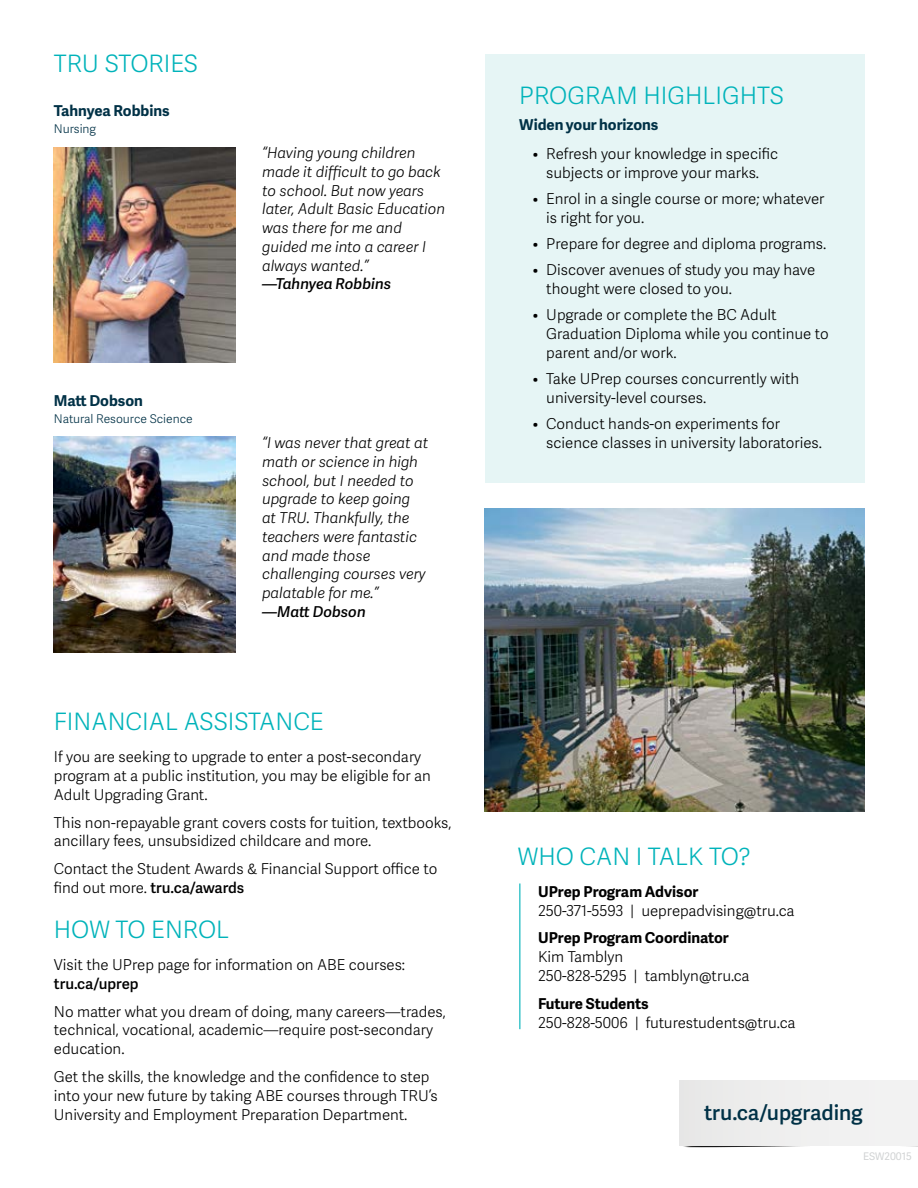
<style>
.page{position:relative;width:918px;height:1188px;background:#fff}
.page>*{position:absolute;margin:0;border:0;box-sizing:border-box;transform-origin:0 0}
.t1{font:300 24px "Adelle Sans";color:#00b3ba}
.t2{font:600 21px "Adelle Sans";color:#003146}
.t3{font:300 15px/18.8px "Adelle Sans";color:#000}
.t4{font:italic 300 15px/18.8px "Adelle Sans";color:#000}
.t5{font:700 15px "Adelle Sans";color:#000}
.t6{font:700 15px "Adelle Sans";color:#003146}
.t7{font:italic 600 15px "Adelle Sans";color:#000}
.t8{font:600 15px "Adelle Sans";color:#000}
.t9{font:300 12px "Adelle Sans";color:#003146}
.t10{font:10.5px "Adelle Sans";color:#d1d3d4}
.s1{font-weight:600}
</style>
<div class="page">
<div style="left:485px;top:54px;width:379px;height:429px;background:#e6f5f5"></div>
<hr style="left:519px;top:884px;width:1px;height:145px;background:#00b3ba">
<img style="left:485px;top:509px;width:379px;height:302px">
<svg style="left:679px;top:1145px;width:239px;height:3px"></svg>
<div style="left:679px;top:1080px;width:239px;height:65px;background:#efefef"></div>
<img style="left:54px;top:147px;width:181px;height:216px">
<img style="left:54px;top:437px;width:181px;height:216px">
<h1 class="t1" style="left:54px;top:47px;width:146px">TRU STORIES</h1>
<p class="t6" style="left:54px;top:100px;width:117px">Tahnyea Robbins</p>
<p class="t9" style="left:54px;top:120px;width:44px">Nursing</p>
<p class="t6" style="left:54px;top:390px;width:91px">Matt Dobson</p>
<p class="t9" style="left:54px;top:410px;width:140px">Natural Resource Science</p>
<p class="t4" style="left:262px;top:143px;width:185px">“Having young children made it difficult to go back to school. But now years later, Adult Basic Education was there for me and guided me into a career I always wanted.”</p>
<p class="t7" style="left:262px;top:273px;width:130px">—Tahnyea Robbins</p>
<p class="t4" style="left:262px;top:433px;width:168px">“I was never that great at math or science in high school, but I needed to upgrade to keep going<br>at TRU. Thankfully, the teachers were fantastic and made those challenging courses very palatable for me.”</p>
<p class="t7" style="left:262px;top:601px;width:105px">—Matt Dobson</p>
<h1 class="t1" style="left:54px;top:704px;width:271px">FINANCIAL ASSISTANCE</h1>
<p class="t3" style="left:54px;top:747px;width:378px">If you are seeking to upgrade to enter a post-secondary program at a public institution, you may be eligible for an<br>Adult Upgrading Grant.</p>
<p class="t3" style="left:54px;top:812px;width:399px">This non-repayable grant covers costs for tuition, textbooks, ancillary fees, unsubsidized childcare and more.</p>
<p class="t3" style="left:54px;top:859px;width:385px">Contact the Student Awards &amp; Financial Support office to find out more. <span class="s1">tru.ca/awards</span></p>
<h1 class="t1" style="left:54px;top:912px;width:177px">HOW TO ENROL</h1>
<p class="t3" style="left:54px;top:955px;width:353px">Visit the UPrep page for information on ABE courses:</p>
<p class="t8" style="left:54px;top:973px;width:86px">tru.ca/uprep</p>
<p class="t3" style="left:54px;top:1002px;width:394px">No matter what you dream of doing, many careers—trades, technical, vocational, academic—require post-secondary education.</p>
<p class="t3" style="left:54px;top:1067px;width:385px">Get the skills, the knowledge and the confidence to step into your new future by taking ABE courses through TRU’s<br>University and Employment Preparation Department.</p>
<h1 class="t1" style="left:519px;top:79px;width:266px">PROGRAM HIGHLIGHTS</h1>
<p class="t6" style="left:519px;top:113px;width:141px">Widen your horizons</p>
<p class="t3" style="left:533px;top:144px;width:247px;text-align:center">• Refresh your knowledge in specific subjects or improve your marks.</p>
<p class="t3" style="left:546px;top:189px;width:280px;text-indent:-14px">• Enrol in a single course or more; whatever is right for you.</p>
<p class="t3" style="left:533px;top:234px;width:295px">• Prepare for degree and diploma programs.</p>
<p class="t3" style="left:546px;top:260px;width:271px;text-indent:-14px">• Discover avenues of study you may have thought were closed to you.</p>
<p class="t3" style="left:546px;top:305px;width:284px;text-indent:-14px">• Upgrade or complete the BC Adult<br>Graduation Diploma while you continue to parent and/or work.</p>
<p class="t3" style="left:546px;top:369px;width:255px;text-indent:-14px">• Take UPrep courses concurrently with university-level courses.</p>
<p class="t3" style="left:546px;top:414px;width:277px;text-indent:-14px">• Conduct hands-on experiments for science classes in university laboratories.</p>
<h1 class="t1" style="left:518px;top:839px;width:235px">WHO CAN I TALK TO?</h1>
<p class="t5" style="left:538px;top:880px;width:162px">UPrep Program Advisor</p>
<p class="t3" style="left:538px;top:900px;width:258px">250-371-5593 | ueprepadvising@tru.ca</p>
<p class="t5" style="left:538px;top:927px;width:192px">UPrep Program Coordinator</p>
<p class="t3" style="left:538px;top:947px;width:213px">Kim Tamblyn<br>250-828-5295 | tamblyn@tru.ca</p>
<p class="t5" style="left:538px;top:993px;width:112px">Future Students</p>
<p class="t3" style="left:538px;top:1012px;width:259px">250-828-5006 | futurestudents@tru.ca</p>
<h2 class="t2" style="left:704px;top:1097px;width:160px">tru.ca/upgrading</h2>
<p class="t10" style="left:863px;top:1149px;width:50px">ESW20015</p>
</div>
